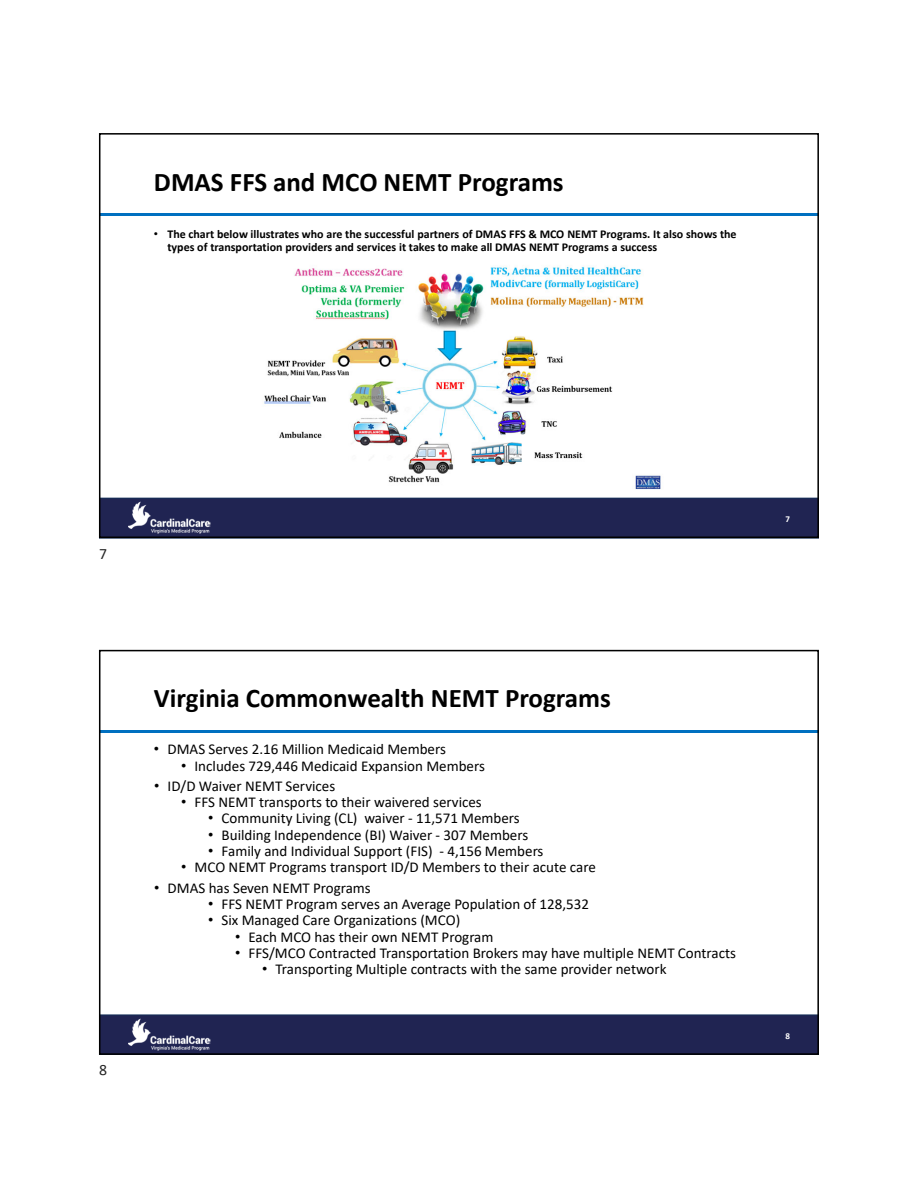
<style>
.page{position:relative;width:918px;height:1188px;background:#fff}
.page>*{position:absolute;margin:0;border:0;box-sizing:border-box;transform-origin:0 0}
.t1{font:700 27px "Calibri";color:#000}
.t2{font:15.75px "Calibri";color:#262626}
.t3{font:15px "Calibri";color:#000}
.t4{font:700 12px/12.9px "Calibri";color:#000}
.t5{font:700 9px "Calibri";color:#fff}
.s1{font-family:"Arial";font-weight:400}
.s2{font-family:"Arial"}
</style>
<div class="page">
<div style="left:99px;top:498px;width:720px;height:40px;background:#202452"></div>
<hr style="left:99px;top:214px;width:720px;height:2px;background:#0070c0">
<img style="left:128px;top:501px;width:83px;height:32px">
<img style="left:264px;top:266px;width:397px;height:224px">
<div style="left:99px;top:133px;width:720px;height:405px;border:2px solid #000"></div>
<div style="left:99px;top:1015px;width:720px;height:40px;background:#202452"></div>
<hr style="left:99px;top:730px;width:720px;height:3px;background:#0070c0">
<img style="left:128px;top:1018px;width:83px;height:32px">
<div style="left:99px;top:650px;width:720px;height:405px;border:2px solid #000"></div>
<h1 class="t1" style="left:154px;top:170px;width:411px">DMAS FFS and MCO NEMT Programs</h1>
<p class="t4" style="left:168px;top:228px;width:571px;text-indent:-14px"><span class="s1">•</span> The chart below illustrates who are the successful partners of DMAS FFS &amp; MCO NEMT Programs. It also shows the types of transportation providers and services it takes to make all DMAS NEMT Programs a success</p>
<p class="t2" style="left:99px;top:547px;width:9px">7</p>
<p class="t5" style="left:785px;top:516px;width:6px">7</p>
<p class="t2" style="left:99px;top:1063px;width:9px">8</p>
<h1 class="t1" style="left:154px;top:687px;width:459px">Virginia Commonwealth NEMT Programs</h1>
<p class="t3" style="left:154px;top:743px;width:293px"><span class="s2">•</span> DMAS Serves 2.16 Million Medicaid Members</p>
<p class="t3" style="left:181px;top:759px;width:305px"><span class="s2">•</span> Includes 729,446 Medicaid Expansion Members</p>
<p class="t3" style="left:154px;top:779px;width:183px"><span class="s2">•</span> ID/D Waiver NEMT Services</p>
<p class="t3" style="left:181px;top:796px;width:302px"><span class="s2">•</span> FFS NEMT transports to their waivered services</p>
<p class="t3" style="left:208px;top:812px;width:313px"><span class="s2">•</span> Community Living (CL) waiver ‐ 11,571 Members</p>
<p class="t3" style="left:208px;top:828px;width:322px"><span class="s2">•</span> Building Independence (BI) Waiver ‐ 307 Members</p>
<p class="t3" style="left:208px;top:845px;width:337px"><span class="s2">•</span> Family and Individual Support (FIS) ‐ 4,156 Members</p>
<p class="t3" style="left:181px;top:861px;width:416px"><span class="s2">•</span> MCO NEMT Programs transport ID/D Members to their acute care</p>
<p class="t3" style="left:154px;top:881px;width:218px"><span class="s2">•</span> DMAS has Seven NEMT Programs</p>
<p class="t3" style="left:208px;top:898px;width:383px"><span class="s2">•</span> FFS NEMT Program serves an Average Population of 128,532</p>
<p class="t3" style="left:208px;top:914px;width:254px"><span class="s2">•</span> Six Managed Care Organizations (MCO)</p>
<p class="t3" style="left:235px;top:930px;width:260px"><span class="s2">•</span> Each MCO has their own NEMT Program</p>
<p class="t3" style="left:235px;top:947px;width:503px"><span class="s2">•</span> FFS/MCO Contracted Transportation Brokers may have multiple NEMT Contracts</p>
<p class="t3" style="left:262px;top:963px;width:406px"><span class="s2">•</span> Transporting Multiple contracts with the same provider network</p>
<p class="t5" style="left:785px;top:1032px;width:6px">8</p>
</div>
